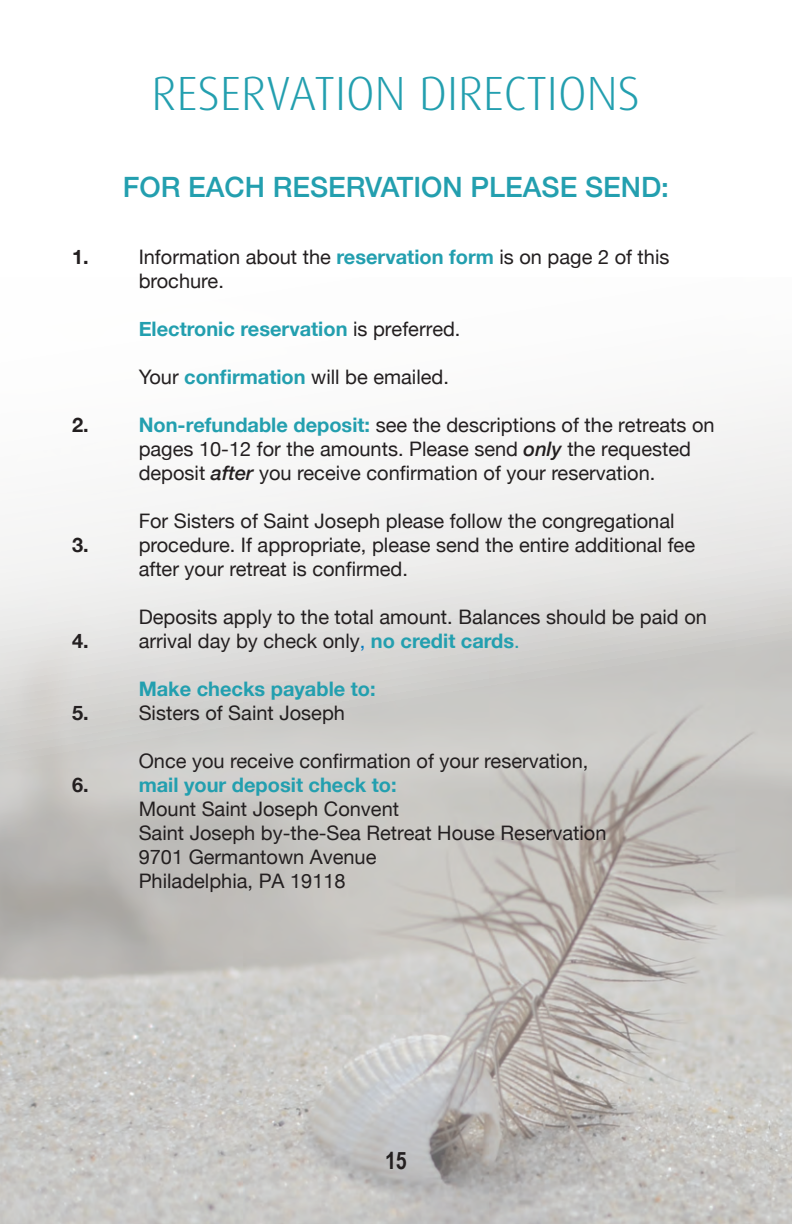
<style>
.page{position:relative;width:792px;height:1224px;background:#fff}
.page>*{position:absolute;margin:0;border:0;box-sizing:border-box;transform-origin:0 0}
.t1{font:300 48px "Dax OT";color:#239faf}
.t2{font:500 28px "Helvetica Neue";color:#239faf}
.t3{font:700 24px "Arial Narrow";color:#231f20}
.t4{font:20px/24px "Helvetica Neue";color:#231f20}
.t5{font:700 20px "Helvetica Neue";color:#239faf}
.t6{font:700 20px "Helvetica Neue";color:#231f20}
.s1{font-weight:700;color:#239faf}
.s2{font-weight:400;color:#231f20}
.s3{font-weight:500;font-style:italic}
.s4{color:#0077c0}
.s5{color:#239faf}
</style>
<div class="page">
<img style="left:0;top:406px;width:792px;height:818px">
<p class="t6" style="left:72px;top:241px;width:18px">1.</p>
<p class="t6" style="left:72px;top:409px;width:18px">2.</p>
<p class="t6" style="left:72px;top:529px;width:18px">3.</p>
<p class="t6" style="left:72px;top:625px;width:18px">4.</p>
<p class="t6" style="left:72px;top:697px;width:18px">5.</p>
<p class="t6" style="left:72px;top:769px;width:18px">6.</p>
<h1 class="t1" style="left:152px;top:63px;width:490px">RESERVATION DIRECTIONS</h1>
<h2 class="t2" style="left:123px;top:165px;width:548px">FOR EACH RESERVATION PLEASE SEND:</h2>
<p class="t4" style="left:139px;top:246px;width:532px">Information about the <span class="s1">reservation form</span> is on page 2 of this brochure.</p>
<p class="t5" style="left:139px;top:313px;width:323px">Electronic reservation <span class="s2">is preferred.</span></p>
<p class="t4" style="left:139px;top:366px;width:312px">Your <span class="s1">confirmation</span> will be emailed.</p>
<p class="t4" style="left:139px;top:414px;width:577px"><span class="s1">Non-refundable deposit:</span> see the descriptions of the retreats on pages 10-12 for the amounts. Please send <span class="s3">only</span> the requested deposit <span class="s3">after</span> you receive confirmation of your reservation.</p>
<p class="t4" style="left:139px;top:510px;width:558px">For Sisters of Saint Joseph please follow the congregational procedure. If appropriate, please send the entire additional fee after your retreat is confirmed.</p>
<p class="t4" style="left:139px;top:606px;width:570px">Deposits apply to the total amount. Balances should be paid on arrival day by check only<span class="s4">,</span> <span class="s1">no credit cards</span><span class="s5">.</span></p>
<p class="t5" style="left:139px;top:673px;width:239px">Make checks payable to:</p>
<p class="t4" style="left:139px;top:702px;width:208px">Sisters of Saint Joseph</p>
<p class="t4" style="left:139px;top:750px;width:451px">Once you receive confirmation of your reservation,</p>
<p class="t5" style="left:139px;top:769px;width:260px">mail your deposit check to:</p>
<p class="t4" style="left:139px;top:798px;width:469px">Mount Saint Joseph Convent<br>Saint Joseph by-the-Sea Retreat House Reservation<br>9701 Germantown Avenue<br>Philadelphia, PA 19118</p>
<p class="t3" style="left:385px;top:1143px;width:23px">15</p>
</div>
